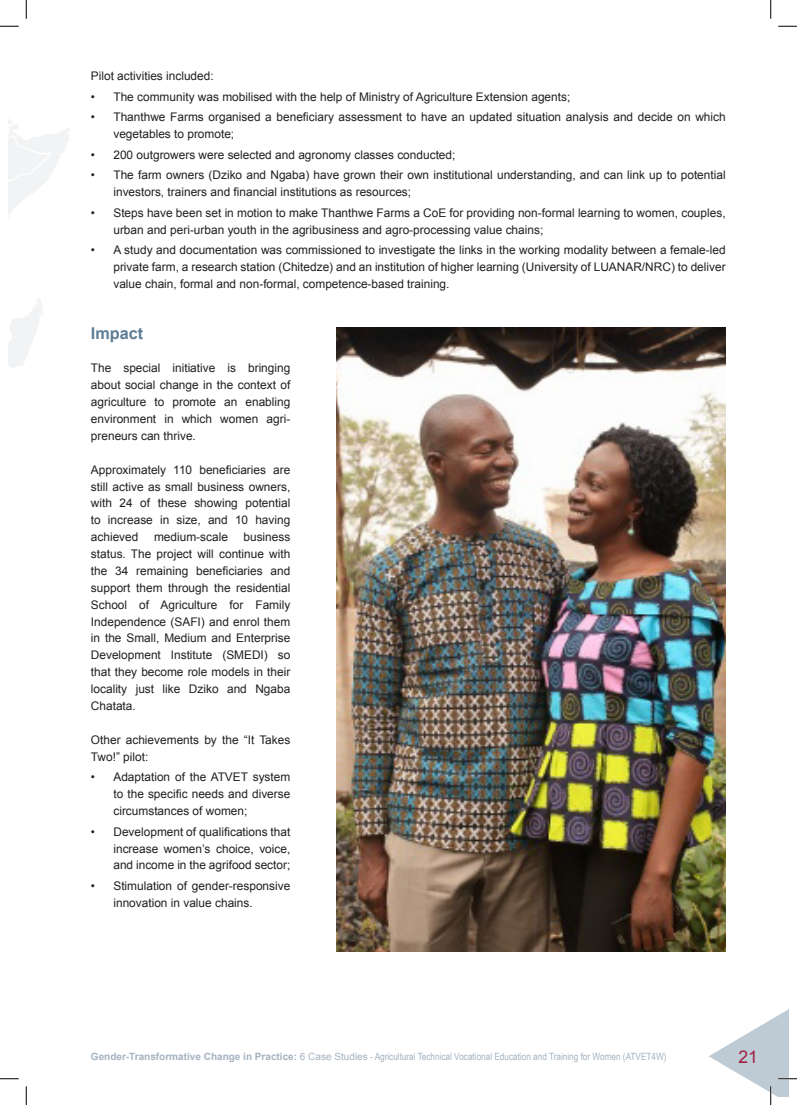
<style>
.page{position:relative;width:797px;height:1105px;background:#fff}
.page>*{position:absolute;margin:0;border:0;box-sizing:border-box;transform-origin:0 0}
.t1{font:17.5px "Arial";color:#9e2142}
.t2{font:700 16.25px "Arial";color:#5d7e96}
.t3{font:11.88px/16.9px "Arial";color:#231f20;text-align:justify}
.t4{font:10px "Arial Narrow";color:#a5b3c1}
.s1{font-family:"Arial";font-weight:700}
.s2{font-family:"Arial"}
</style>
<div class="page">
<svg style="left:9px;top:120px;width:61px;height:97px"></svg>
<svg style="left:9px;top:297px;width:34px;height:71px"></svg>
<img style="left:337px;top:327px;width:388px;height:624px">
<svg style="left:0;top:25px;width:19px;height:2px"></svg>
<svg style="left:778px;top:25px;width:19px;height:2px"></svg>
<svg style="left:0;top:1078px;width:19px;height:1px"></svg>
<svg style="left:25px;top:0;width:2px;height:19px"></svg>
<svg style="left:25px;top:1086px;width:2px;height:19px"></svg>
<svg style="left:770px;top:0;width:1px;height:19px"></svg>
<svg style="left:709px;top:1009px;width:88px;height:96px"></svg>
<p class="t3" style="left:91px;top:67px;width:124px">Pilot activities included:</p>
<p class="t3" style="left:91px;top:88px;width:481px">• The community was mobilised with the help of Ministry of Agriculture Extension agents;</p>
<p class="t3" style="left:113px;top:109px;width:613px;text-indent:-22px">• Thanthwe Farms organised a beneficiary assessment to have an updated situation analysis and decide on which vegetables to promote;</p>
<p class="t3" style="left:91px;top:146px;width:366px">• 200 outgrowers were selected and agronomy classes conducted;</p>
<p class="t3" style="left:113px;top:167px;width:613px;text-indent:-22px">• The farm owners (Dziko and Ngaba) have grown their own institutional understanding, and can link up to potential investors, trainers and financial institutions as resources;</p>
<p class="t3" style="left:113px;top:204px;width:613px;text-indent:-22px">• Steps have been set in motion to make Thanthwe Farms a CoE for providing non-formal learning to women, couples, urban and peri-urban youth in the agribusiness and agro-processing value chains;</p>
<p class="t3" style="left:113px;top:242px;width:613px;text-indent:-22px">• A study and documentation was commissioned to investigate the links in the working modality between a female-led private farm, a research station (Chitedze) and an institution of higher learning (University of LUANAR/NRC) to deliver value chain, formal and non-formal, competence-based training.</p>
<p class="t2" style="left:91px;top:322px;width:54px">Impact</p>
<p class="t3" style="left:91px;top:360px;width:201px">The special initiative is bringing about social change in the context of agriculture to promote an enabling environment in which women agri&shy;preneurs can thrive.</p>
<p class="t3" style="left:91px;top:461px;width:201px">Approximately 110 beneficiaries are still active as small business owners, with 24 of these showing potential to increase in size, and 10 having achieved</p>
<p class="t3" style="left:91px;top:529px;width:201px;text-indent:153px">business status. The project will continue with the 34 remaining beneficiaries and support them through the residential School of Agriculture for Family Independence (SAFI) and enrol them in the Small, Medium and Enterprise Development Institute (SMEDI) so that they become role models in their locality just like Dziko and Ngaba Chatata.</p>
<p class="t3" style="left:91px;top:731px;width:201px">Other achievements by the “It Takes<br>Two!” pilot:</p>
<p class="t3" style="left:113px;top:769px;width:178px;text-indent:-22px">• Adaptation of the ATVET system to the specific needs and diverse circumstances of women;</p>
<p class="t3" style="left:113px;top:823px;width:178px;text-indent:-22px">• Development of qualifications that increase women’s choice, voice, and income in the agrifood sector;</p>
<p class="t3" style="left:113px;top:877px;width:178px;text-indent:-22px">• Stimulation of gender-responsive innovation in value chains.</p>
<p class="t3" style="left:154px;top:529px;width:75px">medium-scale</p>
<p class="t4" style="left:91px;top:1049px;width:577px"><span class="s1">Gender-Transformative Change in Practice:</span> <span class="s2">6 Case Studies</span> - Agricultural Technical Vocational Education and Training for Women (ATVET4W)</p>
<h1 class="t1" style="left:738px;top:1045px;width:21px">21</h1>
</div>
